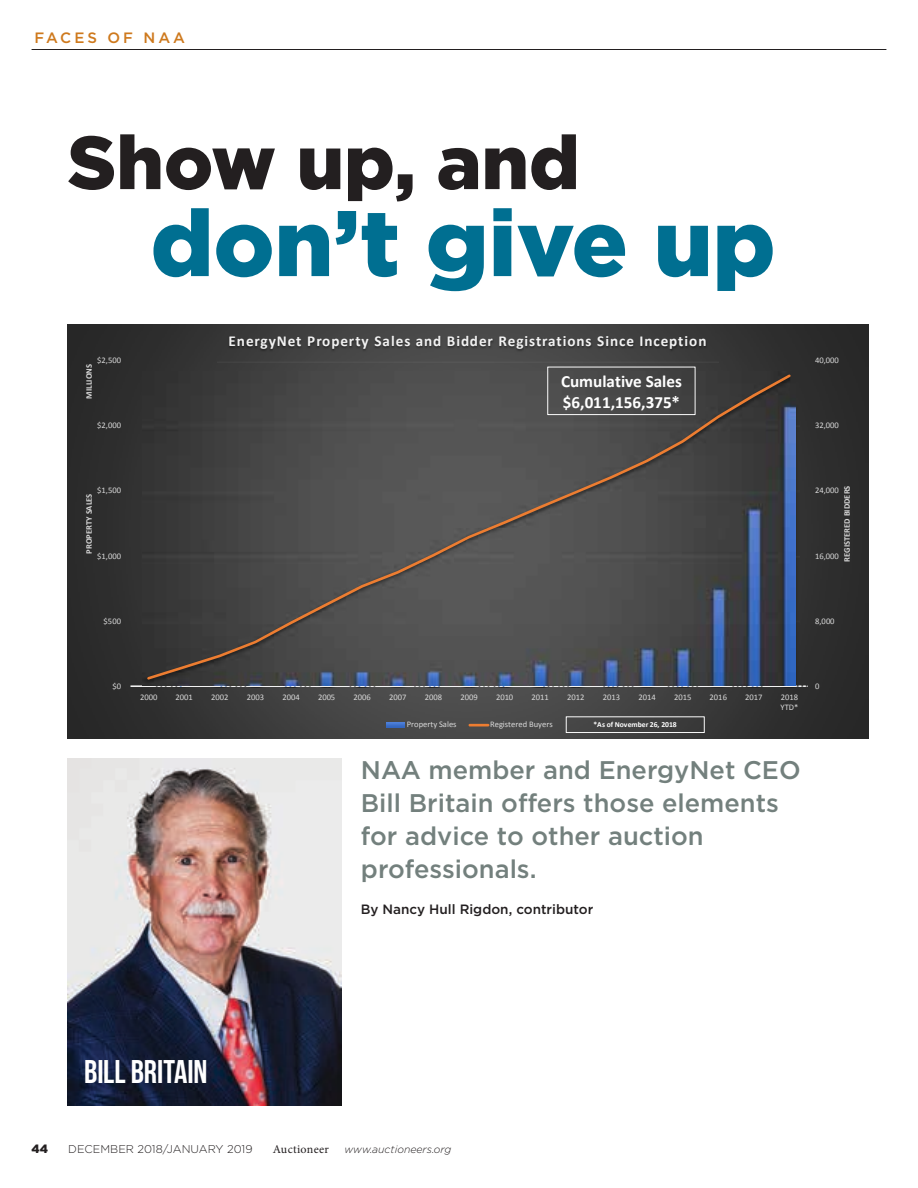
<style>
.page{position:relative;width:918px;height:1188px;background:#fff}
.page>*{position:absolute;margin:0;border:0;box-sizing:border-box;transform-origin:0 0}
.t1{font:900 93px "Gotham";color:#006f91}
.t2{font:900 75px "Gotham";color:#231f20}
.t3{font:32.85px "Bebas Neue";letter-spacing:-.005em;color:#fff}
.t4{font:500 25.5px/33px "Gotham";color:#73807d}
.t5{font:700 17.1px/20.9px "Calibri";color:#fff}
.t6{font:700 15.15px "Calibri";letter-spacing:.06em;color:#f2f2f2}
.t7{font:500 15px "Gotham";letter-spacing:.2em;color:#ce791d}
.t8{font:500 13.5px "Gotham";color:#231f20}
.t9{font:12px "Minion Pro";letter-spacing:.025em;color:#231f20}
.t10{font:900 12px "Gotham";color:#231f20}
.t11{font:300 11.25px "Gotham";color:#231f20}
.t12{font:italic 300 10.5px "Gotham";color:#231f20}
.t13{font:8.55px/10.4px "Calibri";letter-spacing:-.005em;color:#d9d9d9}
.t14{font:700 8.55px "Calibri";color:#d9d9d9}
.t15{font:700 7.65px "Calibri";color:#fff}
</style>
<div class="page">
<hr style="left:32px;top:49px;width:854px;height:1px;background:#231f20">
<img style="left:68px;top:758px;width:273px;height:348px">
<img style="left:68px;top:325px;width:800px;height:414px">
<img style="left:131px;top:361px;width:676px;height:261px">
<img style="left:138px;top:683px;width:21px;height:5px">
<img style="left:174px;top:687px;width:20px;height:1px">
<img style="left:209px;top:687px;width:21px;height:1px">
<img style="left:245px;top:687px;width:21px;height:1px">
<img style="left:281px;top:687px;width:20px;height:1px">
<img style="left:316px;top:687px;width:21px;height:1px">
<img style="left:352px;top:687px;width:21px;height:1px">
<img style="left:387px;top:687px;width:21px;height:1px">
<img style="left:423px;top:687px;width:21px;height:1px">
<img style="left:459px;top:687px;width:20px;height:1px">
<img style="left:494px;top:687px;width:21px;height:1px">
<img style="left:530px;top:687px;width:20px;height:1px">
<img style="left:565px;top:687px;width:21px;height:1px">
<img style="left:601px;top:687px;width:21px;height:1px">
<img style="left:636px;top:687px;width:21px;height:1px">
<img style="left:672px;top:687px;width:21px;height:1px">
<img style="left:779px;top:403px;width:21px;height:285px">
<img style="left:131px;top:686px;width:676px;height:1px">
<img style="left:142px;top:371px;width:653px;height:315px">
<svg style="left:147px;top:374px;width:644px;height:306px;background:#4a4b4d"></svg>
<img style="left:218px;top:326px;width:500px;height:36px">
<img style="left:387px;top:723px;width:18px;height:4px">
<hr style="left:469px;top:724px;width:20px;height:2px;background:#ed7d31">
<svg style="left:566px;top:716px;width:139px;height:17px;background:#575757"></svg>
<svg style="left:547px;top:367px;width:149px;height:48px;background:#4f4f4f"></svg>
<h3 class="t7" style="left:34px;top:28px;width:152px">FACES OF NAA</h3>
<h2 class="t2" style="left:68px;top:111px;width:514px">Show up, and</h2>
<h1 class="t1" style="left:151px;top:179px;width:626px">don’t give up</h1>
<p class="t13" style="left:97px;top:356px;width:25px">$2,500</p>
<p class="t14" style="left:86px;top:399px;width:36px;rotate:-90deg">MILLIONS</p>
<p class="t13" style="left:97px;top:421px;width:25px">$2,000</p>
<p class="t13" style="left:97px;top:486px;width:25px">$1,500</p>
<p class="t14" style="left:86px;top:554px;width:62px;rotate:-90deg">PROPERTY SALES</p>
<p class="t13" style="left:97px;top:551px;width:25px">$1,000</p>
<p class="t13" style="left:104px;top:616px;width:19px">$500</p>
<h3 class="t6" style="left:229px;top:335px;width:479px">EnergyNet Property Sales and Bidder Registrations Since Inception</h3>
<h3 class="t5" style="left:561px;top:372px;width:122px">Cumulative Sales $6,011,156,375*</h3>
<p class="t13" style="left:815px;top:356px;width:25px">40,000</p>
<p class="t13" style="left:815px;top:421px;width:25px">32,000</p>
<p class="t14" style="left:843px;top:562px;width:78px;rotate:-90deg">REGISTERED BIDDERS</p>
<p class="t13" style="left:815px;top:486px;width:25px">24,000</p>
<p class="t13" style="left:815px;top:551px;width:25px">16,000</p>
<p class="t13" style="left:815px;top:616px;width:21px">8,000</p>
<p class="t13" style="left:112px;top:681px;width:10px">$0</p>
<p class="t13" style="left:140px;top:692px;width:19px">2000</p>
<p class="t13" style="left:176px;top:692px;width:19px">2001</p>
<p class="t13" style="left:211px;top:692px;width:19px">2002</p>
<p class="t13" style="left:247px;top:692px;width:19px">2003</p>
<p class="t13" style="left:282px;top:692px;width:19px">2004</p>
<p class="t13" style="left:318px;top:692px;width:19px">2005</p>
<p class="t13" style="left:354px;top:692px;width:19px">2006</p>
<p class="t13" style="left:389px;top:692px;width:19px">2007</p>
<p class="t13" style="left:425px;top:692px;width:19px">2008</p>
<p class="t13" style="left:460px;top:692px;width:19px">2009</p>
<p class="t13" style="left:496px;top:692px;width:19px">2010</p>
<p class="t13" style="left:532px;top:692px;width:19px">2011</p>
<p class="t13" style="left:567px;top:692px;width:19px">2012</p>
<p class="t13" style="left:603px;top:692px;width:19px">2013</p>
<p class="t13" style="left:638px;top:692px;width:19px">2014</p>
<p class="t13" style="left:674px;top:692px;width:19px">2015</p>
<p class="t13" style="left:710px;top:692px;width:19px">2016</p>
<p class="t13" style="left:745px;top:692px;width:19px">2017</p>
<p class="t13" style="left:780px;top:692px;width:19px">2018<br>YTD*</p>
<p class="t13" style="left:407px;top:720px;width:51px">Property Sales</p>
<p class="t13" style="left:490px;top:720px;width:64px">Registered Buyers</p>
<p class="t15" style="left:594px;top:722px;width:85px">*As of November 26, 2018</p>
<h3 class="t4" style="left:361px;top:753px;width:441px">NAA member and EnergyNet CEO<br>Bill Britain offers those elements for advice to other auction professionals.</h3>
<h3 class="t8" style="left:361px;top:900px;width:234px">By Nancy Hull Rigdon, contributor</h3>
<p class="t13" style="left:815px;top:681px;width:6px">0</p>
<h3 class="t3" style="left:84px;top:1054px;width:125px">BILL BRITAIN</h3>
<h3 class="t10" style="left:32px;top:1140px;width:18px">44</h3>
<h3 class="t11" style="left:68px;top:1142px;width:186px">DECEMBER 2018/JANUARY 2019</h3>
<h3 class="t9" style="left:273px;top:1141px;width:58px">Auctioneer</h3>
<p class="t12" style="left:344px;top:1142px;width:105px">www.auctioneers.org</p>
</div>
